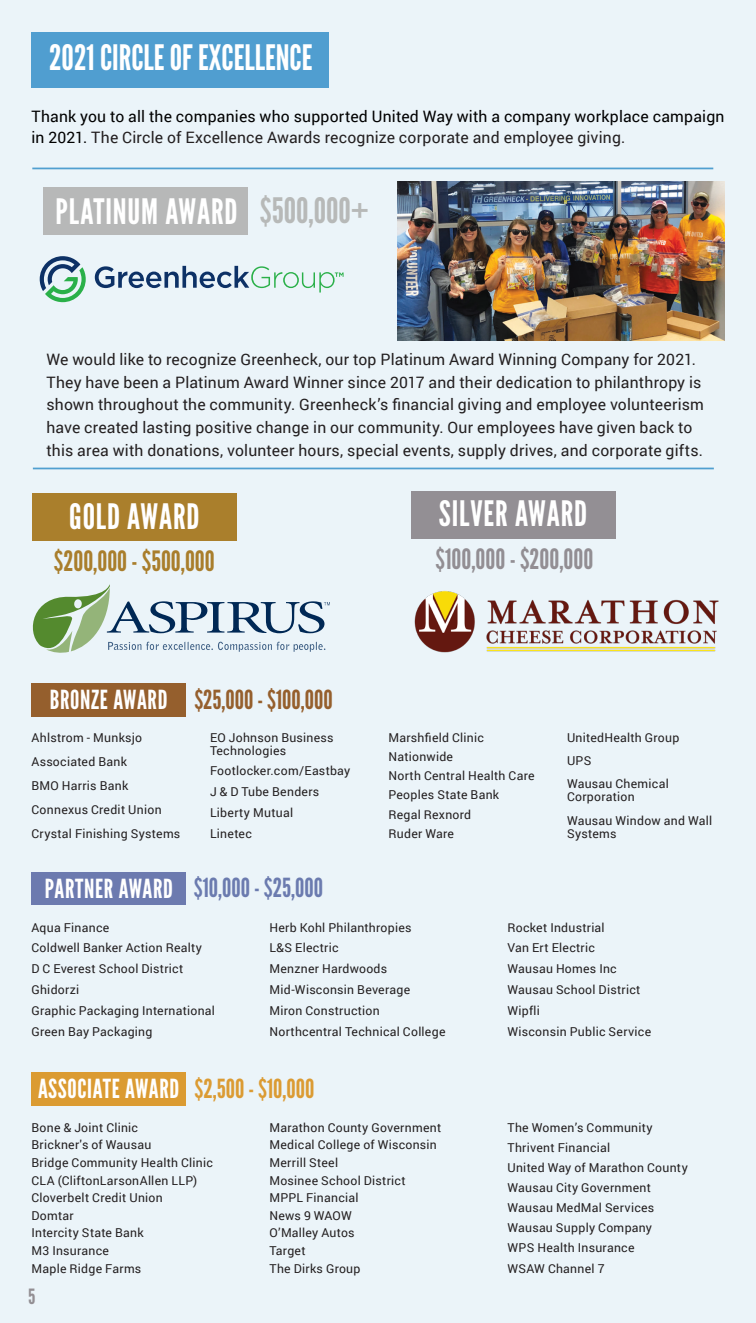
<style>
.page{position:relative;width:756px;height:1323px;background:#ebf4f9}
.page>*{position:absolute;margin:0;border:0;box-sizing:border-box;transform-origin:0 0}
.COMPANY{font:35px "League Gothic";letter-spacing:.025em;color:#fff}
.COMPANY-2{font:35px "League Gothic";color:#fff}
.t1{font:35px "League Gothic";color:#b7b9b8}
.t2{font:28px "League Gothic";color:#a97e2c}
.t3{font:28px "League Gothic";color:#928e93}
.t4{font:26.25px "League Gothic";letter-spacing:.025em;color:#fff}
.t5{font:26.25px "League Gothic";color:#955f2d}
.t6{font:26.25px "League Gothic";color:#6b7baf}
.t7{font:26.25px "League Gothic";color:#db9b33}
.t8{font:21px "League Gothic";color:#928e93}
.t9{font:15.75px/22.8px "Roboto";letter-spacing:.01em;color:#231f20}
.t10{font:15.75px/21px "Roboto";letter-spacing:.015em;color:#000}
.t11{font:12.25px/13px "Roboto";letter-spacing:.02em;color:#231f20}
.s1{color:#231f20}
</style>
<div class="page">
<svg style="left:40px;top:256px;width:46px;height:46px"></svg>
<svg style="left:95px;top:266px;width:249px;height:27px"></svg>
<img style="left:397px;top:181px;width:327px;height:159px">
<div style="left:32px;top:32px;width:297px;height:55px;background:#509ed0"></div>
<div style="left:411px;top:492px;width:204px;height:47px;background:#938f94"></div>
<div style="left:32px;top:493px;width:204px;height:48px;background:#aa7f2c"></div>
<div style="left:44px;top:188px;width:204px;height:47px;background:#b7b8b8"></div>
<svg style="left:33px;top:584px;width:297px;height:69px"></svg>
<img style="left:414px;top:591px;width:305px;height:62px">
<div style="left:32px;top:1072px;width:154px;height:33px;background:#db9b32"></div>
<div style="left:31px;top:872px;width:155px;height:33px;background:#6c7aaf"></div>
<div style="left:31px;top:683px;width:155px;height:33px;background:#955f2d"></div>
<hr style="left:32px;top:168px;width:681px;height:1px;background:#509fd0">
<hr style="left:33px;top:468px;width:681px;height:1px;background:#509fd0">
<p class="COMPANY-2" style="left:49px;top:37px;width:265px">2021 CIRCLE OF EXCELLENCE</p>
<p class="t10" style="left:32px;top:106px;width:695px">Thank you to all the companies who supported United Way with a company workplace campaign in 2021. <span class="s1">The Circle of Excellence Awards recognize corporate and employee giving.</span></p>
<p class="COMPANY" style="left:56px;top:191px;width:184px">PLATINUM AWARD</p>
<p class="t1" style="left:260px;top:190px;width:111px">$500,000+</p>
<p class="t9" style="left:46px;top:347px;width:659px">We would like to recognize Greenheck, our top Platinum Award Winning Company for 2021.<br>They have been a Platinum Award Winner since 2017 and their dedication to philanthropy is shown throughout the community. Greenheck’s financial giving and employee volunteerism have created lasting positive change in our community. Our employees have given back to this area with donations, volunteer hours, special events, supply drives, and corporate gifts.</p>
<p class="COMPANY" style="left:69px;top:496px;width:132px">GOLD AWARD</p>
<p class="COMPANY" style="left:439px;top:493px;width:150px">SILVER AWARD</p>
<p class="t2" style="left:54px;top:544px;width:162px">$200,000 - $500,000</p>
<p class="t3" style="left:436px;top:542px;width:159px">$100,000 - $200,000</p>
<p class="t4" style="left:50px;top:684px;width:119px">BRONZE AWARD</p>
<p class="t5" style="left:194px;top:684px;width:140px">$25,000 - $100,000</p>
<p class="t11" style="left:32px;top:730px;width:112px">Ahlstrom - Munksjo</p>
<p class="t11" style="left:32px;top:754px;width:97px">Associated Bank</p>
<p class="t11" style="left:32px;top:778px;width:98px">BMO Harris Bank</p>
<p class="t11" style="left:32px;top:803px;width:132px">Connexus Credit Union</p>
<p class="t11" style="left:32px;top:827px;width:150px">Crystal Finishing Systems</p>
<p class="t11" style="left:210px;top:730px;width:125px">EO Johnson Business<br>Technologies</p>
<p class="t11" style="left:210px;top:764px;width:142px">Footlocker.com/Eastbay</p>
<p class="t11" style="left:210px;top:785px;width:111px">J &amp; D Tube Benders</p>
<p class="t11" style="left:210px;top:806px;width:85px">Liberty Mutual</p>
<p class="t11" style="left:210px;top:827px;width:43px">Linetec</p>
<p class="t4" style="left:45px;top:873px;width:130px">PARTNER AWARD</p>
<p class="t6" style="left:194px;top:872px;width:130px">$10,000 - $25,000</p>
<p class="t11" style="left:388px;top:730px;width:97px">Marshfield Clinic</p>
<p class="t11" style="left:388px;top:750px;width:66px">Nationwide</p>
<p class="t11" style="left:388px;top:769px;width:148px">North Central Health Care</p>
<p class="t11" style="left:388px;top:788px;width:112px">Peoples State Bank</p>
<p class="t11" style="left:388px;top:807px;width:84px">Regal Rexnord</p>
<p class="t11" style="left:388px;top:827px;width:67px">Ruder Ware</p>
<p class="t11" style="left:567px;top:730px;width:114px">UnitedHealth Group</p>
<p class="t11" style="left:567px;top:754px;width:26px">UPS</p>
<p class="t11" style="left:567px;top:777px;width:103px">Wausau Chemical<br>Corporation</p>
<p class="t11" style="left:567px;top:814px;width:147px">Wausau Window and Wall<br>Systems</p>
<p class="t11" style="left:32px;top:920px;width:79px">Aqua Finance</p>
<p class="t11" style="left:32px;top:941px;width:172px">Coldwell Banker Action Realty</p>
<p class="t11" style="left:32px;top:962px;width:153px">D C Everest School District</p>
<p class="t11" style="left:32px;top:983px;width:49px">Ghidorzi</p>
<p class="t11" style="left:32px;top:1004px;width:185px">Graphic Packaging International</p>
<p class="t11" style="left:32px;top:1024px;width:122px">Green Bay Packaging</p>
<p class="t11" style="left:270px;top:920px;width:144px">Herb Kohl Philanthropies</p>
<p class="t11" style="left:270px;top:941px;width:71px">L&amp;S Electric</p>
<p class="t11" style="left:270px;top:962px;width:119px">Menzner Hardwoods</p>
<p class="t11" style="left:270px;top:983px;width:142px">Mid-Wisconsin Beverage</p>
<p class="t11" style="left:270px;top:1004px;width:112px">Miron Construction</p>
<p class="t11" style="left:270px;top:1024px;width:178px">Northcentral Technical College</p>
<p class="t4" style="left:38px;top:1073px;width:143px">ASSOCIATE AWARD</p>
<p class="t7" style="left:195px;top:1073px;width:121px">$2,500 - $10,000</p>
<p class="t11" style="left:32px;top:1120px;width:108px">Bone &amp; Joint Clinic</p>
<p class="t11" style="left:32px;top:1138px;width:121px">Brickner's of Wausau</p>
<p class="t11" style="left:32px;top:1156px;width:183px">Bridge Community Health Clinic</p>
<p class="t11" style="left:32px;top:1173px;width:167px">CLA (CliftonLarsonAllen LLP)</p>
<p class="t11" style="left:32px;top:1191px;width:133px">Cloverbelt Credit Union</p>
<p class="t11" style="left:32px;top:1208px;width:44px">Domtar</p>
<p class="t11" style="left:32px;top:1226px;width:114px">Intercity State Bank</p>
<p class="t11" style="left:32px;top:1244px;width:79px">M3 Insurance</p>
<p class="t11" style="left:32px;top:1261px;width:111px">Maple Ridge Farms</p>
<h3 class="t8" style="left:28px;top:1284px;width:9px">5</h3>
<p class="t11" style="left:270px;top:1120px;width:173px">Marathon County Government</p>
<p class="t11" style="left:270px;top:1138px;width:169px">Medical College of Wisconsin</p>
<p class="t11" style="left:270px;top:1156px;width:70px">Merrill Steel</p>
<p class="t11" style="left:270px;top:1173px;width:138px">Mosinee School District</p>
<p class="t11" style="left:270px;top:1191px;width:91px">MPPL Financial</p>
<p class="t11" style="left:270px;top:1208px;width:84px">News 9 WAOW</p>
<p class="t11" style="left:270px;top:1226px;width:87px">O’Malley Autos</p>
<p class="t11" style="left:270px;top:1244px;width:38px">Target</p>
<p class="t11" style="left:270px;top:1261px;width:93px">The Dirks Group</p>
<p class="t11" style="left:508px;top:920px;width:99px">Rocket Industrial</p>
<p class="t11" style="left:508px;top:941px;width:89px">Van Ert Electric</p>
<p class="t11" style="left:508px;top:962px;width:111px">Wausau Homes Inc</p>
<p class="t11" style="left:508px;top:983px;width:135px">Wausau School District</p>
<p class="t11" style="left:508px;top:1004px;width:34px">Wipfli</p>
<p class="t11" style="left:508px;top:1024px;width:145px">Wisconsin Public Service</p>
<p class="t11" style="left:508px;top:1120px;width:147px">The Women’s Community</p>
<p class="t11" style="left:508px;top:1141px;width:104px">Thrivent Financial</p>
<p class="t11" style="left:508px;top:1161px;width:182px">United Way of Marathon County</p>
<p class="t11" style="left:508px;top:1181px;width:145px">Wausau City Government</p>
<p class="t11" style="left:508px;top:1201px;width:148px">Wausau MedMal Services</p>
<p class="t11" style="left:508px;top:1221px;width:146px">Wausau Supply Company</p>
<p class="t11" style="left:508px;top:1241px;width:129px">WPS Health Insurance</p>
<p class="t11" style="left:508px;top:1261px;width:99px">WSAW Channel 7</p>
</div>
